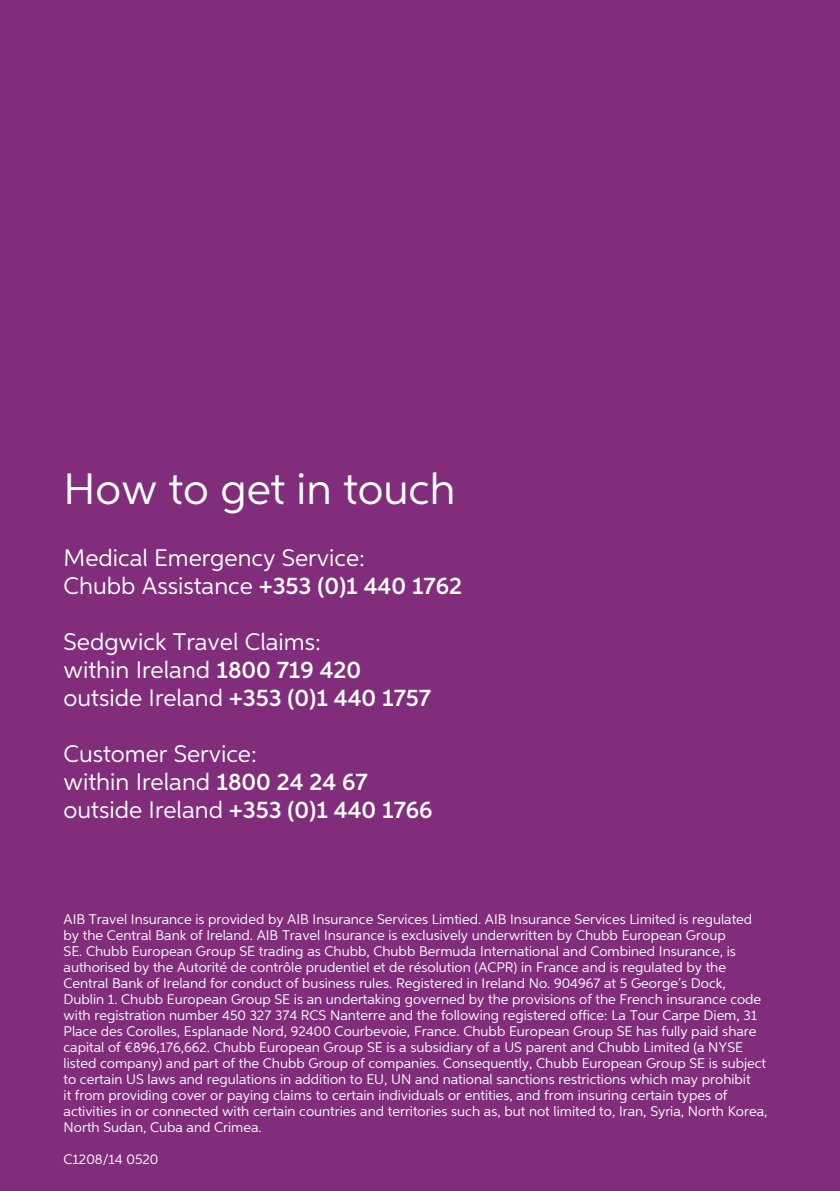
<style>
.page{position:relative;width:840px;height:1191px;background:#fff}
.page>*{position:absolute;margin:0;border:0;box-sizing:border-box;transform-origin:0 0}
.t1{font:44px "Aspira";color:#fff}
.t2{font:24px "Aspira";color:#fff}
.t3{font:600 24px "Aspira";color:#fff}
.t4{font:14px/16px "Aspira";color:#fff}
.s1{font-weight:600}
.s2{font-weight:400}
</style>
<div class="page">
<div style="left:0;top:0;width:839px;height:1191px;background:#812d7b"></div>
<p class="t1" style="left:63px;top:461px;width:393px">How to get in touch</p>
<p class="t2" style="left:63px;top:543px;width:302px">Medical Emergency Service:</p>
<p class="t2" style="left:63px;top:571px;width:399px">Chubb Assistance <span class="s1">+353 (0)1 440 1762</span></p>
<p class="t2" style="left:63px;top:627px;width:259px">Sedgwick Travel Claims:</p>
<p class="t2" style="left:63px;top:655px;width:299px">within Ireland <span class="s1">1800 719 420</span></p>
<p class="t3" style="left:63px;top:682px;width:369px"><span class="s2">outside Ireland</span> +353 (0)1 440 1757</p>
<p class="t2" style="left:63px;top:739px;width:195px">Customer Service:</p>
<p class="t2" style="left:63px;top:767px;width:305px">within Ireland <span class="s1">1800 24 24 67</span></p>
<p class="t3" style="left:63px;top:794px;width:370px"><span class="s2">outside Ireland</span> +353 (0)1 440 1766</p>
<p class="t4" style="left:63px;top:911px;width:705px">AIB Travel Insurance is provided by AIB Insurance Services Limtied. AIB Insurance Services Limited is regulated by the Central Bank of Ireland. AIB Travel Insurance is exclusively underwritten by Chubb European Group<br>SE. Chubb European Group SE trading as Chubb, Chubb Bermuda International and Combined Insurance, is authorised by the Autorité de contrôle prudentiel et de résolution (ACPR) in France and is regulated by the Central Bank of Ireland for conduct of business rules. Registered in Ireland No. 904967 at 5 George’s Dock, Dublin 1. Chubb European Group SE is an undertaking governed by the provisions of the French insurance code with registration number 450 327 374 RCS Nanterre and the following registered office: La Tour Carpe Diem, 31<br>Place des Corolles, Esplanade Nord, 92400 Courbevoie, France. Chubb European Group SE has fully paid share capital of €896,176,662. Chubb European Group SE is a subsidiary of a US parent and Chubb Limited (a NYSE listed company) and part of the Chubb Group of companies. Consequently, Chubb European Group SE is subject to certain US laws and regulations in addition to EU, UN and national sanctions restrictions which may prohibit<br>it from providing cover or paying claims to certain individuals or entities, and from insuring certain types of activities in or connected with certain countries and territories such as, but not limited to, Iran, Syria, North Korea, North Sudan, Cuba and Crimea.</p>
<p class="t4" style="left:63px;top:1151px;width:96px">C1208/14 0520</p>
</div>
